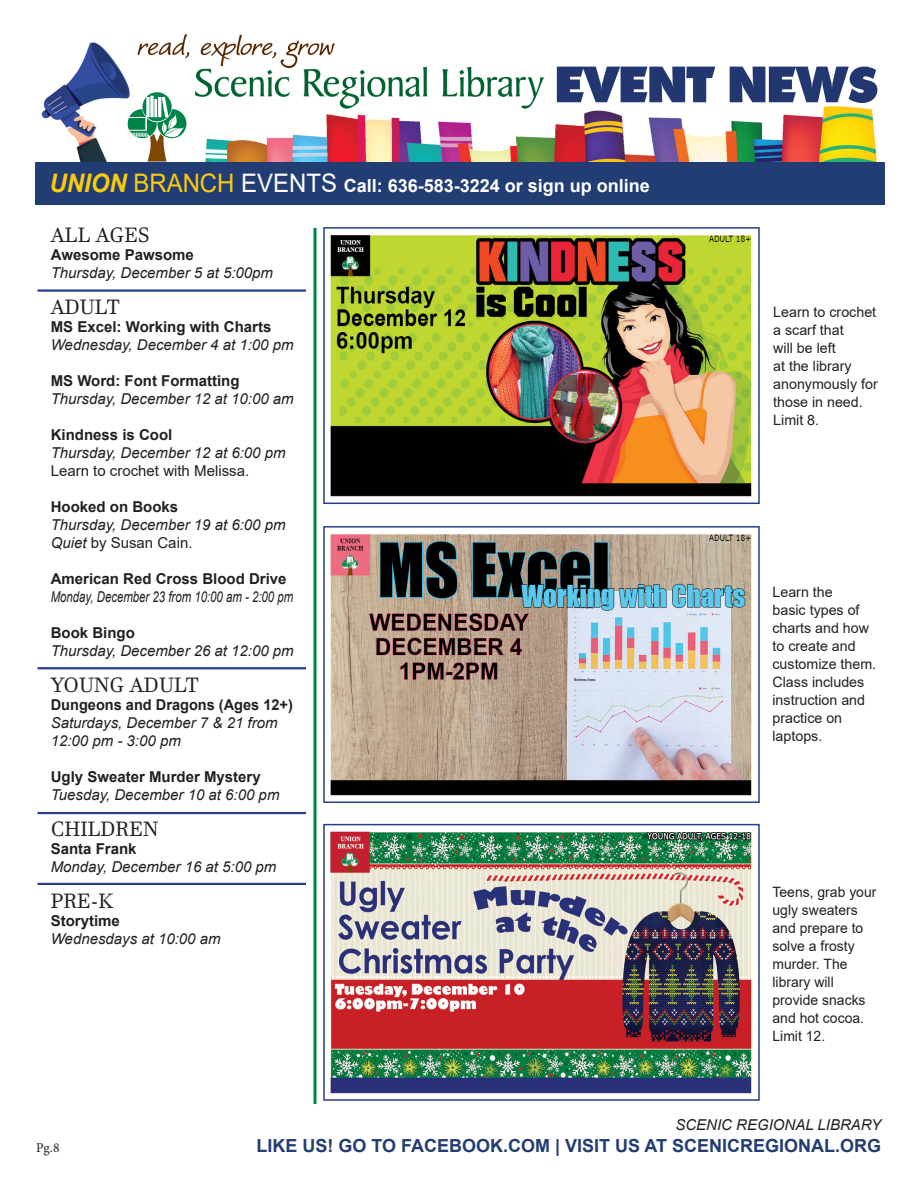
<style>
.page{position:relative;width:918px;height:1188px;background:#fff}
.page>*{position:absolute;margin:0;border:0;box-sizing:border-box;transform-origin:0 0}
.t1{font:italic 700 25.5px "Arial";color:#fbcc0c;scale:.94 1}
.t2{font:20.55px "Javanese Text";color:#231f20}
.t3{font:italic 19.5px "Arial";color:#fff}
.t4{font:700 18px "Arial";color:#223d73}
.t5{font:700 18px "Arial";color:#fff}
.t6{font:italic 15px/18px "Arial";color:#231f20}
.t7{font:700 15px "Arial";color:#231f20}
.t8{font:15px "Arial";color:#231f20}
.t9{font:italic 15px "Arial";color:#231f20;scale:.76 1}
.t10{font:14.25px/18px "Arial";color:#231f20}
.t11{font:13.5px "Minion Pro";color:#231f20}
.s1{font-weight:400;font-size:25.5px;color:#fbcc0c}
.s2{font-weight:400;font-size:25.5px}
.s3{font-style:italic}
</style>
<div class="page">
<div style="left:35px;top:162px;width:849px;height:43px;background:#223d73"></div>
<hr style="left:314px;top:228px;width:2px;height:876px;background:#008348">
<hr style="left:37px;top:289px;width:269px;height:3px;background:#253f8e">
<hr style="left:37px;top:883px;width:269px;height:2px;background:#253f8e">
<img style="left:41px;top:34px;width:837px;height:128px">
<svg style="left:127px;top:92px;width:60px;height:70px"></svg>
<img style="left:330px;top:831px;width:422px;height:263px">
<div style="left:323px;top:824px;width:437px;height:277px;border:2px solid #253f8e"></div>
<img style="left:330px;top:534px;width:422px;height:262px">
<div style="left:323px;top:526px;width:437px;height:277px;border:2px solid #253f8e"></div>
<img style="left:330px;top:235px;width:422px;height:262px">
<div style="left:323px;top:227px;width:437px;height:277px;border:2px solid #253f8e"></div>
<hr style="left:37px;top:667px;width:269px;height:2px;background:#253f8e">
<hr style="left:37px;top:812px;width:269px;height:2px;background:#253f8e">
<p class="t3" style="left:124px;top:164px;width:383px">A monthly publication from your local library!</p>
<p class="t1" style="left:50px;top:166px;width:84px">UNION</p>
<p class="t5" style="left:133px;top:173px;width:518px"><span class="s1">BRANCH</span> <span class="s2">EVENTS</span> Call: 636-583-3224 or sign up online</p>
<p class="t2" style="left:51px;top:223px;width:100px">ALL AGES</p>
<p class="t7" style="left:51px;top:245px;width:145px">Awesome Pawsome</p>
<p class="t6" style="left:51px;top:264px;width:224px">Thursday, December 5 at 5:00pm</p>
<p class="t2" style="left:51px;top:295px;width:71px">ADULT</p>
<p class="t7" style="left:51px;top:317px;width:222px">MS Excel: Working with Charts</p>
<p class="t6" style="left:51px;top:336px;width:244px">Wednesday, December 4 at 1:00 pm</p>
<p class="t7" style="left:51px;top:371px;width:190px">MS Word: Font Formatting</p>
<p class="t6" style="left:51px;top:390px;width:244px">Thursday, December 12 at 10:00 am</p>
<p class="t7" style="left:51px;top:425px;width:123px">Kindness is Cool</p>
<p class="t6" style="left:51px;top:444px;width:236px">Thursday, December 12 at 6:00 pm</p>
<p class="t8" style="left:51px;top:461px;width:200px">Learn to crochet with Melissa.</p>
<p class="t7" style="left:51px;top:497px;width:129px">Hooked on Books</p>
<p class="t6" style="left:51px;top:516px;width:236px">Thursday, December 19 at 6:00 pm</p>
<p class="t8" style="left:51px;top:533px;width:143px"><span class="s3">Quiet</span> by Susan Cain.</p>
<p class="t7" style="left:51px;top:569px;width:237px">American Red Cross Blood Drive</p>
<p class="t9" style="left:51px;top:587px;width:321px">Monday, December 23 from 10:00 am - 2:00 pm</p>
<p class="t7" style="left:51px;top:623px;width:86px">Book Bingo</p>
<p class="t6" style="left:51px;top:642px;width:244px">Thursday, December 26 at 12:00 pm</p>
<p class="t2" style="left:51px;top:673px;width:150px">YOUNG ADULT</p>
<p class="t7" style="left:51px;top:695px;width:244px">Dungeons and Dragons (Ages 12+)</p>
<p class="t6" style="left:51px;top:714px;width:228px">Saturdays, December 7 &amp; 21 from<br>12:00 pm - 3:00 pm</p>
<p class="t7" style="left:51px;top:767px;width:212px">Ugly Sweater Murder Mystery</p>
<p class="t6" style="left:51px;top:786px;width:230px">Tuesday, December 10 at 6:00 pm</p>
<p class="t2" style="left:51px;top:817px;width:109px">CHILDREN</p>
<p class="t7" style="left:51px;top:839px;width:87px">Santa Frank</p>
<p class="t6" style="left:51px;top:858px;width:227px">Monday, December 16 at 5:00 pm</p>
<p class="t2" style="left:51px;top:889px;width:64px">PRE-K</p>
<p class="t7" style="left:51px;top:911px;width:71px">Storytime</p>
<p class="t6" style="left:51px;top:930px;width:171px">Wednesdays at 10:00 am</p>
<p class="t10" style="left:773px;top:303px;width:106px">Learn to crochet a scarf that<br>will be left<br>at the library anonymously for those in need.<br>Limit 8.</p>
<p class="t10" style="left:772px;top:583px;width:105px">Learn the<br>basic types of charts and how to create and customize them.<br>Class includes instruction and practice on laptops.</p>
<p class="t10" style="left:772px;top:883px;width:106px">Teens, grab your ugly sweaters and prepare to solve a frosty murder. The library will provide snacks and hot cocoa.<br>Limit 12.</p>
<p class="t11" style="left:36px;top:1138px;width:25px">Pg.8</p>
<p class="t6" style="left:675px;top:1116px;width:207px">SCENIC REGIONAL LIBRARY</p>
<p class="t4" style="left:257px;top:1133px;width:626px">LIKE US! GO TO FACEBOOK.COM | VISIT US AT SCENICREGIONAL.ORG</p>
</div>
